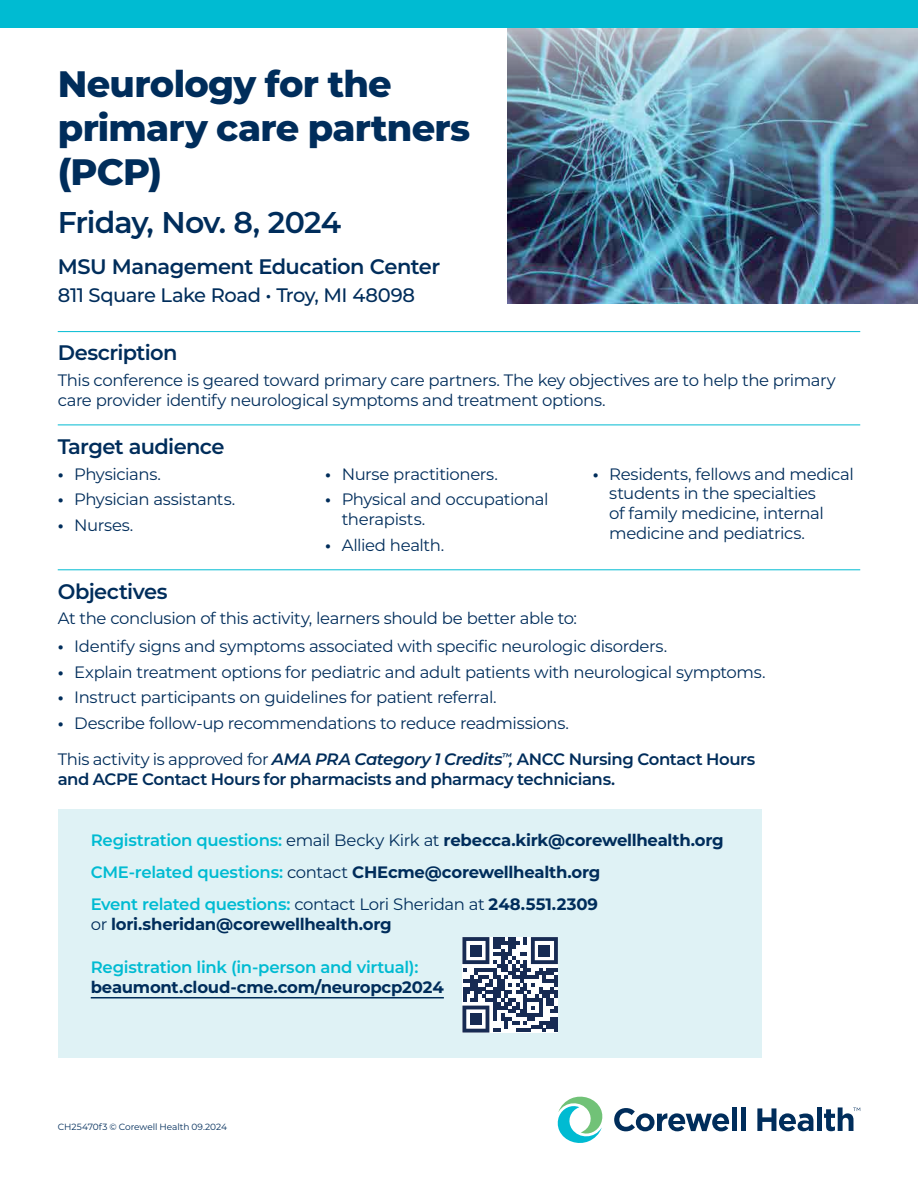
<style>
.page{position:relative;width:918px;height:1188px;background:#fff}
.page>*{position:absolute;margin:0;border:0;box-sizing:border-box;transform-origin:0 0}
._12_BODY{font:800 36.75px/44.1px "Montserrat";letter-spacing:-.02em;color:#002d5b}
._12_BODY-2{font:600 30px "Montserrat";letter-spacing:-.025em;color:#002d5b}
._14_SUB{font:600 21px "Montserrat";letter-spacing:-.03em;color:#002d5b}
._12_BODY-3{font:600 21px "Montserrat";letter-spacing:-.025em;color:#002d5b}
._12_BODY-4{font:500 19.5px "Montserrat";letter-spacing:-.025em;color:#002d5b}
._12_BODY-5{font:16.5px/19.8px "Montserrat";letter-spacing:-.025em;color:#002d5b}
._12_BODY-6{font:700 16.5px/19.8px "Montserrat";letter-spacing:-.015em;color:#002d5b}
._12_BODY-7{font:600 16.5px/19.8px "Montserrat";letter-spacing:-.025em;color:#002d5b}
._12_BODY-8{font:600 16.5px/19.8px "Montserrat";letter-spacing:-.015em;color:#00bbd2}
.t1{font:9px "Montserrat";letter-spacing:-.005em;color:#002d5b}
.s1{font-weight:700}
.s2{font-weight:400}
.s3{font-style:italic}
.s4{font-weight:600;color:#00bbd2}
.s5{font-weight:700;color:#002d5b}
</style>
<div class="page">
<svg style="left:614px;top:1108px;width:115px;height:23px"></svg>
<div style="left:732px;top:1107px;width:5px;height:24px;background:#002d5b"></div>
<div style="left:741px;top:1107px;width:5px;height:24px;background:#002d5b"></div>
<svg style="left:757px;top:1108px;width:56px;height:23px"></svg>
<div style="left:817px;top:1107px;width:5px;height:24px;background:#002d5b"></div>
<svg style="left:557px;top:1096px;width:46px;height:47px"></svg>
<svg style="left:824px;top:1107px;width:36px;height:24px"></svg>
<hr style="left:58px;top:331px;width:802px;height:1px;background:#00bbd2">
<hr style="left:58px;top:425px;width:802px;height:1px;background:#00bbd2">
<hr style="left:58px;top:569px;width:802px;height:1px;background:#00bbd2">
<div style="left:58px;top:809px;width:703px;height:249px;background:#dff2f5"></div>
<hr style="left:91px;top:997px;width:353px;height:1px;background:#002d5b">
<svg style="left:462px;top:937px;width:96px;height:96px;background:#7f8aa0"></svg>
<img style="left:507px;top:28px;width:411px;height:275px">
<div style="left:0;top:0;width:918px;height:28px;background:#00bbd2"></div>
<p class="_12_BODY" style="left:58px;top:60px;width:414px">Neurology for the primary care partners (PCP)</p>
<p class="_12_BODY-2" style="left:58px;top:201px;width:285px">Friday, Nov. 8, 2024</p>
<p class="_12_BODY-3" style="left:58px;top:251px;width:384px">MSU Management Education Center</p>
<p class="_12_BODY-4" style="left:58px;top:282px;width:359px">811 Square Lake Road • Troy, MI 48098</p>
<p class="_14_SUB" style="left:58px;top:338px;width:121px">Description</p>
<p class="_12_BODY-5" style="left:58px;top:370px;width:780px">This conference is geared toward primary care partners. The key objectives are to help the primary care provider identify neurological symptoms and treatment options.</p>
<p class="_14_SUB" style="left:58px;top:431px;width:168px">Target audience</p>
<p class="_12_BODY-5" style="left:58px;top:463px;width:105px"><span class="s1">•</span> Physicians.</p>
<p class="_12_BODY-5" style="left:58px;top:489px;width:179px"><span class="s1">•</span> Physician assistants.</p>
<p class="_12_BODY-5" style="left:58px;top:515px;width:77px"><span class="s1">•</span> Nurses.</p>
<p class="_12_BODY-5" style="left:609px;top:463px;width:246px;text-indent:-16px"><span class="s1">•</span> Residents, fellows and medical students in the specialties<br>of family medicine, internal medicine and pediatrics.</p>
<p class="_12_BODY-5" style="left:325px;top:463px;width:174px"><span class="s1">•</span> Nurse practitioners.</p>
<p class="_12_BODY-5" style="left:342px;top:489px;width:208px;text-indent:-16px"><span class="s1">•</span> Physical and occupational therapists.</p>
<p class="_12_BODY-5" style="left:325px;top:535px;width:121px"><span class="s1">•</span> Allied health.</p>
<p class="_14_SUB" style="left:58px;top:576px;width:111px">Objectives</p>
<p class="_12_BODY-5" style="left:58px;top:608px;width:521px">At the conclusion of this activity, learners should be better able to:</p>
<p class="_12_BODY-5" style="left:58px;top:635px;width:611px"><span class="s1">•</span> Identify signs and symptoms associated with specific neurologic disorders.</p>
<p class="_12_BODY-5" style="left:58px;top:661px;width:709px"><span class="s1">•</span> Explain treatment options for pediatric and adult patients with neurological symptoms.</p>
<p class="_12_BODY-5" style="left:58px;top:687px;width:440px"><span class="s1">•</span> Instruct participants on guidelines for patient referral.</p>
<p class="_12_BODY-5" style="left:58px;top:713px;width:513px"><span class="s1">•</span> Describe follow-up recommendations to reduce readmissions.</p>
<p class="_12_BODY-7" style="left:58px;top:749px;width:699px"><span class="s2">This activity is approved for</span> <span class="s3">AMA PRA Category 1 Credits</span><sup>™</sup><span class="s3">,</span> ANCC Nursing Contact Hours and ACPE Contact Hours for pharmacists and pharmacy technicians.</p>
<p class="_12_BODY-6" style="left:91px;top:830px;width:635px"><span class="s4">Registration questions:</span> <span class="s2">email Becky Kirk at</span> rebecca.kirk@corewellhealth.org</p>
<p class="_12_BODY-6" style="left:91px;top:861px;width:511px"><span class="s4">CME-related questions:</span> <span class="s2">contact</span> CHEcme@corewellhealth.org</p>
<p class="_12_BODY-6" style="left:91px;top:893px;width:509px"><span class="s4">Event related questions:</span> <span class="s2">contact Lori Sheridan at</span> 248.551.2309 <span class="s2">or</span> lori.sheridan@corewellhealth.org</p>
<p class="_12_BODY-8" style="left:91px;top:957px;width:355px">Registration link (in-person and virtual): <span class="s5">beaumont.cloud-cme.com/neuropcp2024</span></p>
<p class="t1" style="left:58px;top:1121px;width:171px">CH25470f3 © Corewell Health 09.2024</p>
</div>
